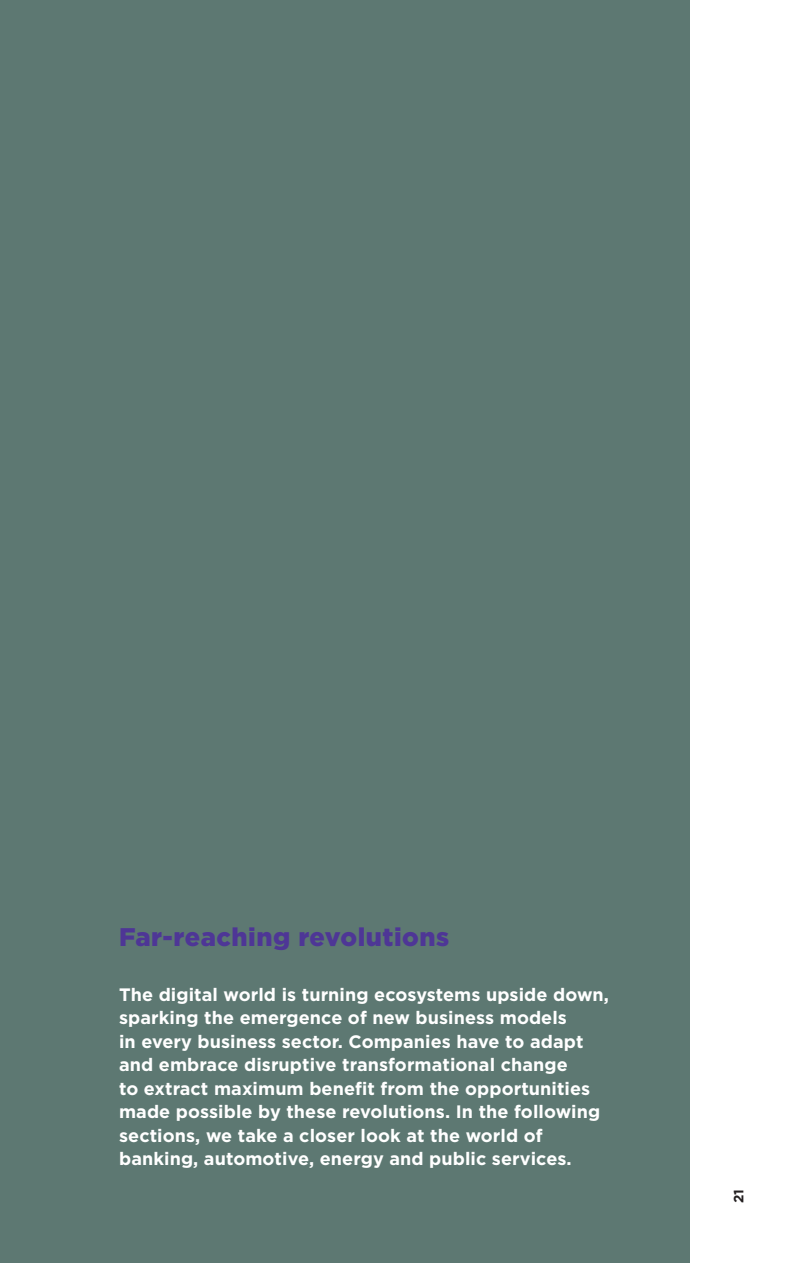
<style>
.page{position:relative;width:787px;height:1263px;background:#fff}
.page>*{position:absolute;margin:0;border:0;box-sizing:border-box;transform-origin:0 0}
.t1{font:900 25.5px "Gotham";letter-spacing:.02em;color:#4e3696}
.t2{font:700 18px/23.4px "Gotham";letter-spacing:.005em;color:#fff}
.t3{font:700 13.5px "Gotham";color:#231f20}
</style>
<div class="page">
<div style="left:0;top:0;width:689px;height:1263px;background:#5d7872"></div>
<h1 class="t1" style="left:119px;top:919px;width:332px">Far-reaching revolutions</h1>
<p class="t2" style="left:119px;top:983px;width:491px">The digital world is turning ecosystems upside down, sparking the emergence of new business models<br>in every business sector. Companies have to adapt and embrace disruptive transformational change<br>to extract maximum benefit from the opportunities made possible by these revolutions. In the following sections, we take a closer look at the world of banking, automotive, energy and public services.</p>
<p class="t3" style="left:729px;top:1203px;width:16px;rotate:-90deg">21</p>
</div>
